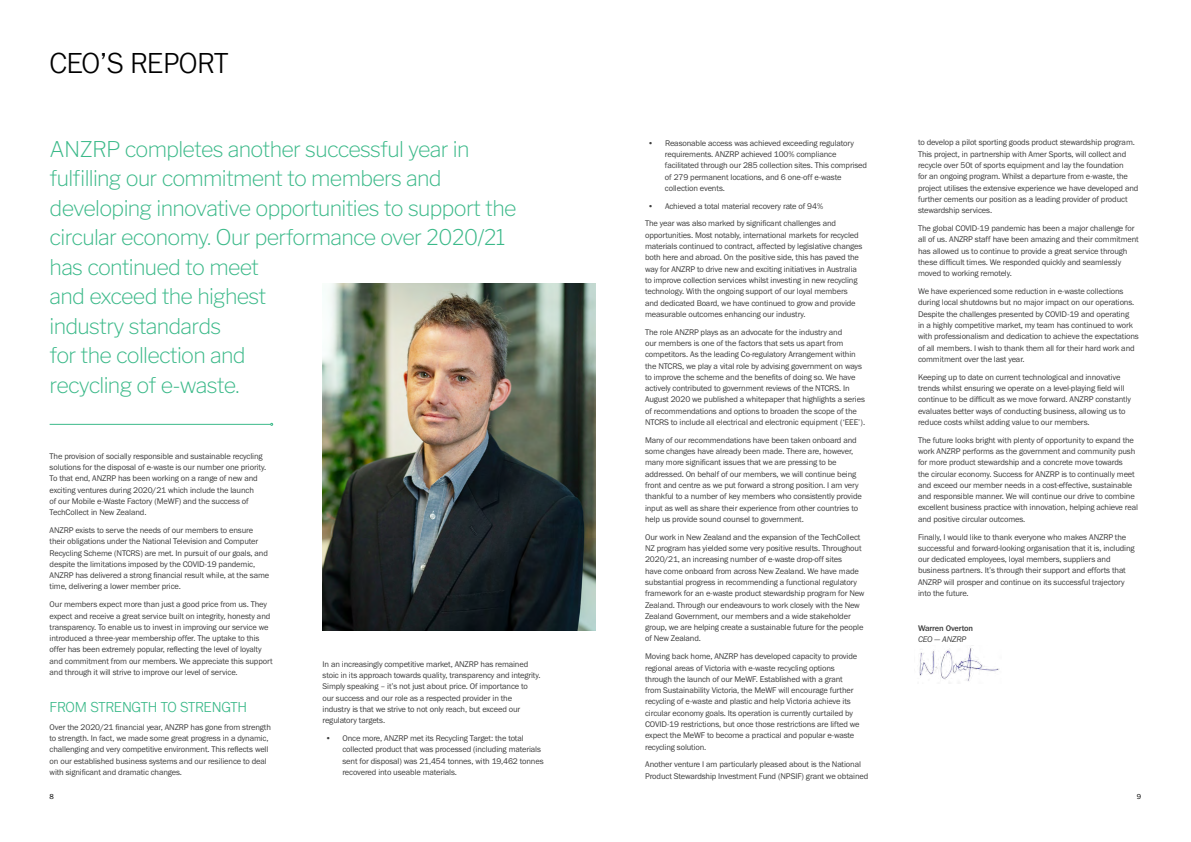
<style>
.page{position:relative;width:1191px;height:842px;background:#fff}
.page>*{position:absolute;margin:0;border:0;box-sizing:border-box;transform-origin:0 0}
.t1{font:300 30px "Franklin Gothic URW";letter-spacing:-.015em;color:#000}
.t2{font:200 21.5px/29.5px "Libre Franklin";letter-spacing:-.03em;color:#3bb989}
.t3{font:300 15px "Franklin Gothic URW";letter-spacing:-.02em;color:#3bb989}
.t4{font:8.5px/11.3px "Franklin Gothic URW Boo";letter-spacing:-.015em;color:#3c3c3c}
.t5{font:500 8.5px "Franklin Gothic URW";letter-spacing:-.015em;color:#3c3c3c}
.t6{font:8.5px "Franklin Gothic URW Boo Ita";letter-spacing:-.02em;color:#3c3c3c}
.t7{font:7.5px "Franklin Gothic URW Boo";color:#000}
</style>
<div class="page">
<img style="left:919px;top:648px;width:80px;height:36px">
<img style="left:322px;top:283px;width:273px;height:348px">
<hr style="left:50px;top:424px;width:221px;height:1px;background:#3bb989">
<h1 class="t1" style="left:50px;top:44px;width:180px">CEO’S REPORT</h1>
<p class="t2" style="left:50px;top:132px;width:468px">ANZRP completes another successful year in fulfilling our commitment to members and developing innovative opportunities to support the circular economy. Our performance over 2020/21 has continued to meet<br>and exceed the highest<br>industry standards<br>for the collection and<br>recycling of e-waste.</p>
<p class="t4" style="left:50px;top:450px;width:218px">The provision of socially responsible and sustainable recycling solutions for the disposal of e-waste is our number one priority.<br>To that end, ANZRP has been working on a range of new and exciting ventures during 2020/21 which include the launch<br>of our Mobile e-Waste Factory (MeWF) and the success of TechCollect in New Zealand.</p>
<p class="t4" style="left:50px;top:524px;width:221px">ANZRP exists to serve the needs of our members to ensure their obligations under the National Television and Computer Recycling Scheme (NTCRS) are met. In pursuit of our goals, and despite the limitations imposed by the COVID-19 pandemic, ANZRP has delivered a strong financial result while, at the same time, delivering a lower member price.</p>
<p class="t4" style="left:50px;top:599px;width:224px">Our members expect more than just a good price from us. They expect and receive a great service built on integrity, honesty and transparency. To enable us to invest in improving our service we introduced a three-year membership offer. The uptake to this offer has been extremely popular, reflecting the level of loyalty and commitment from our members. We appreciate this support and through it will strive to improve our level of service.</p>
<h3 class="t3" style="left:50px;top:697px;width:199px">FROM STRENGTH TO STRENGTH</h3>
<p class="t4" style="left:50px;top:721px;width:223px">Over the 2020/21 financial year, ANZRP has gone from strength to strength. In fact, we made some great progress in a dynamic, challenging and very competitive environment. This reflects well on our established business systems and our resilience to deal with significant and dramatic changes.</p>
<p class="t4" style="left:322px;top:658px;width:220px">In an increasingly competitive market, ANZRP has remained stoic in its approach towards quality, transparency and integrity.<br>Simply speaking – it’s not just about price. Of importance to our success and our role as a respected provider in the industry is that we strive to not only reach, but exceed our regulatory targets.</p>
<p class="t4" style="left:342px;top:732px;width:203px;text-indent:-17px">• Once more, ANZRP met its Recycling Target: the total collected product that was processed (including materials sent for disposal) was 21,454 tonnes, with 19,462 tonnes recovered into useable materials.</p>
<p class="t4" style="left:665px;top:137px;width:204px;text-indent:-17px">• Reasonable access was achieved exceeding regulatory requirements. ANZRP achieved 100% compliance facilitated through our 285 collection sites. This comprised of 279 permanent locations, and 6 one-off e-waste collection events.</p>
<p class="t4" style="left:645px;top:197px;width:192px;line-height:17.8px;text-indent:3px">• Achieved a total material recovery rate of 94%<br>The year was also marked by significant challenges and</p>
<p class="t4" style="left:645px;top:229px;width:219px">opportunities. Most notably, international markets for recycled materials continued to contract, affected by legislative changes both here and abroad. On the positive side, this has paved the way for ANZRP to drive new and exciting initiatives in Australia to improve collection services whilst investing in new recycling technology. With the ongoing support of our loyal members and dedicated Board, we have continued to grow and provide measurable outcomes enhancing our industry.</p>
<p class="t4" style="left:645px;top:326px;width:222px">The role ANZRP plays as an advocate for the industry and<br>our members is one of the factors that sets us apart from competitors. As the leading Co-regulatory Arrangement within the NTCRS, we play a vital role by advising government on ways to improve the scheme and the benefits of doing so. We have actively contributed to government reviews of the NTCRS. In August 2020 we published a whitepaper that highlights a series of recommendations and options to broaden the scope of the NTCRS to include all electrical and electronic equipment (‘EEE’).</p>
<p class="t4" style="left:645px;top:434px;width:218px">Many of our recommendations have been taken onboard and some changes have already been made. There are, however, many more significant issues that we are pressing to be addressed. On behalf of our members, we will continue being front and centre as we put forward a strong position. I am very thankful to a number of key members who consistently provide input as well as share their experience from other countries to help us provide sound counsel to government.</p>
<p class="t4" style="left:645px;top:531px;width:221px">Our work in New Zealand and the expansion of the TechCollect NZ program has yielded some very positive results. Throughout 2020/21, an increasing number of e-waste drop-off sites<br>have come onboard from across New Zealand. We have made substantial progress in recommending a functional regulatory framework for an e-waste product stewardship program for New Zealand. Through our endeavours to work closely with the New Zealand Government, our members and a wide stakeholder group, we are helping create a sustainable future for the people of New Zealand.</p>
<p class="t4" style="left:645px;top:651px;width:216px">Moving back home, ANZRP has developed capacity to provide regional areas of Victoria with e-waste recycling options through the launch of our MeWF. Established with a grant from Sustainability Victoria, the MeWF will encourage further recycling of e-waste and plastic and help Victoria achieve its circular economy goals. Its operation is currently curtailed by COVID-19 restrictions, but once those restrictions are lifted we expect the MeWF to become a practical and popular e-waste recycling solution.</p>
<p class="t4" style="left:645px;top:759px;width:225px">Another venture I am particularly pleased about is the National<br>Product Stewardship Investment Fund (NPSIF) grant we obtained</p>
<p class="t4" style="left:918px;top:137px;width:222px">to develop a pilot sporting goods product stewardship program.<br>This project, in partnership with Amer Sports, will collect and recycle over 50t of sports equipment and lay the foundation<br>for an ongoing program. Whilst a departure from e-waste, the project utilises the extensive experience we have developed and further cements our position as a leading provider of product stewardship services.</p>
<p class="t4" style="left:918px;top:222px;width:222px">The global COVID-19 pandemic has been a major challenge for all of us. ANZRP staff have been amazing and their commitment has allowed us to continue to provide a great service through these difficult times. We responded quickly and seamlessly moved to working remotely.</p>
<p class="t4" style="left:918px;top:285px;width:222px">We have experienced some reduction in e-waste collections during local shutdowns but no major impact on our operations.<br>Despite the challenges presented by COVID-19 and operating<br>in a highly competitive market, my team has continued to work with professionalism and dedication to achieve the expectations of all members. I wish to thank them all for their hard work and commitment over the last year.</p>
<p class="t4" style="left:918px;top:371px;width:214px">Keeping up to date on current technological and innovative trends whilst ensuring we operate on a level-playing field will continue to be difficult as we move forward. ANZRP constantly evaluates better ways of conducting business, allowing us to reduce costs whilst adding value to our members.</p>
<p class="t4" style="left:918px;top:434px;width:221px">The future looks bright with plenty of opportunity to expand the work ANZRP performs as the government and community push for more product stewardship and a concrete move towards<br>the circular economy. Success for ANZRP is to continually meet and exceed our member needs in a cost-effective, sustainable and responsible manner. We will continue our drive to combine excellent business practice with innovation, helping achieve real and positive circular outcomes.</p>
<p class="t4" style="left:918px;top:531px;width:218px">Finally, I would like to thank everyone who makes ANZRP the successful and forward-looking organisation that it is, including our dedicated employees, loyal members, suppliers and business partners. It’s through their support and efforts that ANZRP will prosper and continue on its successful trajectory into the future.</p>
<p class="t5" style="left:918px;top:623px;width:57px">Warren Overton</p>
<p class="t6" style="left:918px;top:634px;width:50px">CEO — ANZRP</p>
<p class="t7" style="left:50px;top:792px;width:6px">8</p>
<p class="t7" style="left:1137px;top:792px;width:6px">9</p>
</div>
